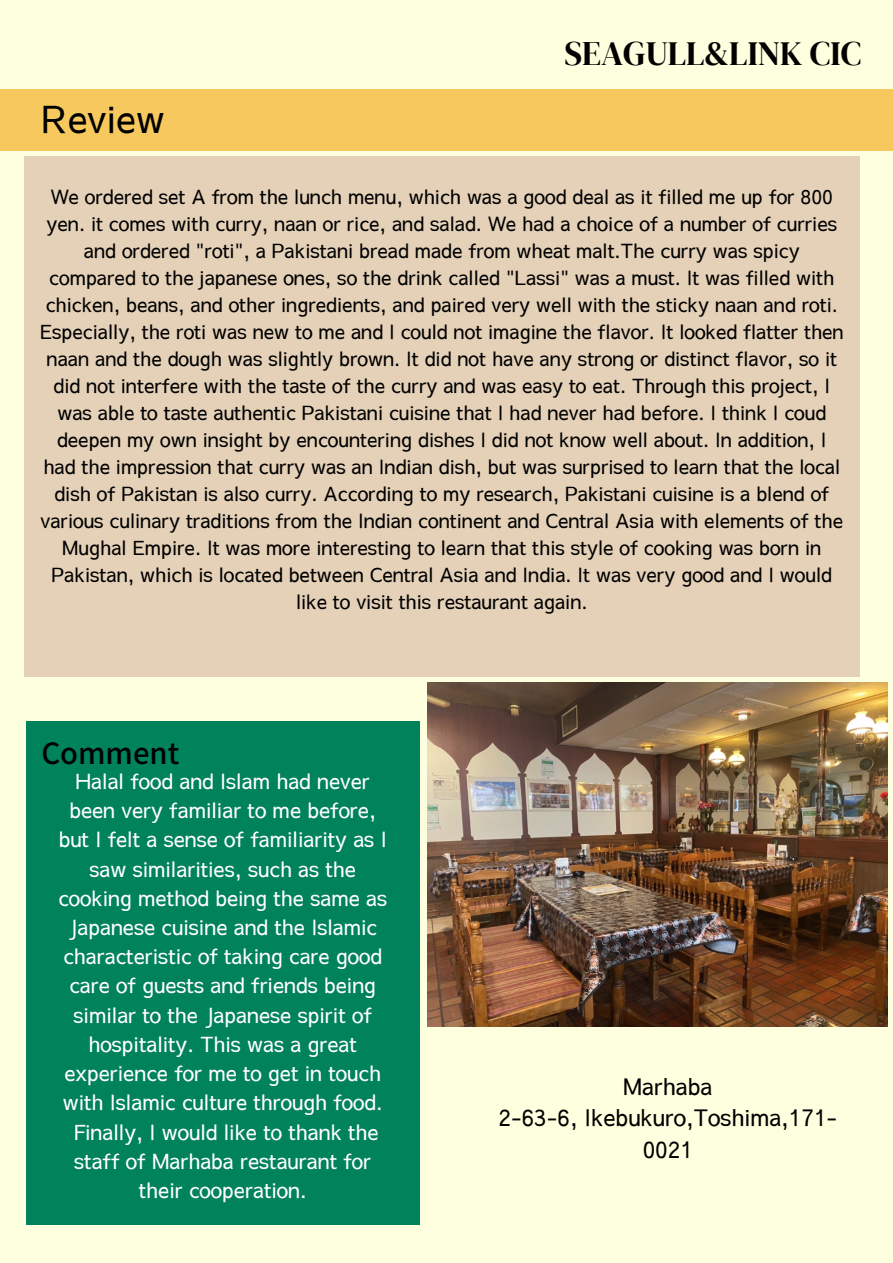
<style>
.page{position:relative;width:893px;height:1263px;background:#feffde}
.page>*{position:absolute;margin:0;border:0;box-sizing:border-box;transform-origin:0 0}
.t1{font:500 37.5px "Sawarabi Gothic";color:#000}
.t2{font:34.12px "DM Serif Display";color:#000}
.t3{font:500 29.1px "Noto Sans JP";color:#000}
.t4{font:500 22.88px/31.5px "Sawarabi Gothic";color:#000;text-align:center}
.t5{font:500 21px/29.2px "Sawarabi Gothic";color:#fff;text-align:center}
.t6{font:500 19.65px/27px "Sawarabi Gothic";color:#000;text-align:center}
</style>
<div class="page">
<div style="left:0;top:89px;width:893px;height:62px;background:#f7c85d"></div>
<div style="left:24px;top:156px;width:835px;height:521px;background:#e4d1b8"></div>
<img style="left:427px;top:682px;width:461px;height:344px">
<div style="left:26px;top:721px;width:394px;height:504px;background:#00825b"></div>
<h1 class="t1" style="left:41px;top:101px;width:125px">Review</h1>
<h2 class="t2" style="left:564px;top:30px;width:298px">SEAGULL&amp;LINK CIC</h2>
<p class="t6" style="left:40px;top:183px;width:805px">We ordered set A from the lunch menu, which was a good deal as it filled me up for 800 yen. it comes with curry, naan or rice, and salad. We had a choice of a number of curries and ordered "roti", a Pakistani bread made from wheat malt.The curry was spicy compared to the japanese ones, so the drink called "Lassi" was a must. It was filled with chicken, beans, and other ingredients, and paired very well with the sticky naan and roti.<br>Especially, the roti was new to me and I could not imagine the flavor. It looked flatter then naan and the dough was slightly brown. It did not have any strong or distinct flavor, so it did not interfere with the taste of the curry and was easy to eat. Through this project, I was able to taste authentic Pakistani cuisine that I had never had before. I think I coud deepen my own insight by encountering dishes I did not know well about. In addition, I had the impression that curry was an Indian dish, but was surprised to learn that the local dish of Pakistan is also curry. According to my research, Pakistani cuisine is a blend of various culinary traditions from the Indian continent and Central Asia with elements of the Mughal Empire. It was more interesting to learn that this style of cooking was born in Pakistan, which is located between Central Asia and India. It was very good and I would like to visit this restaurant again.</p>
<h3 class="t3" style="left:41px;top:730px;width:139px">Comment</h3>
<p class="t5" style="left:58px;top:767px;width:330px">Halal food and Islam had never been very familiar to me before, but I felt a sense of familiarity as I saw similarities, such as the cooking method being the same as<br>Japanese cuisine and the Islamic characteristic of taking care good care of guests and friends being similar to the Japanese spirit of hospitality. This was a great experience for me to get in touch with Islamic culture through food.<br>Finally, I would like to thank the staff of Marhaba restaurant for their cooperation.</p>
<p class="t4" style="left:498px;top:1071px;width:340px">Marhaba<br>2-63-6, Ikebukuro,Toshima,171-<br>0021</p>
</div>
